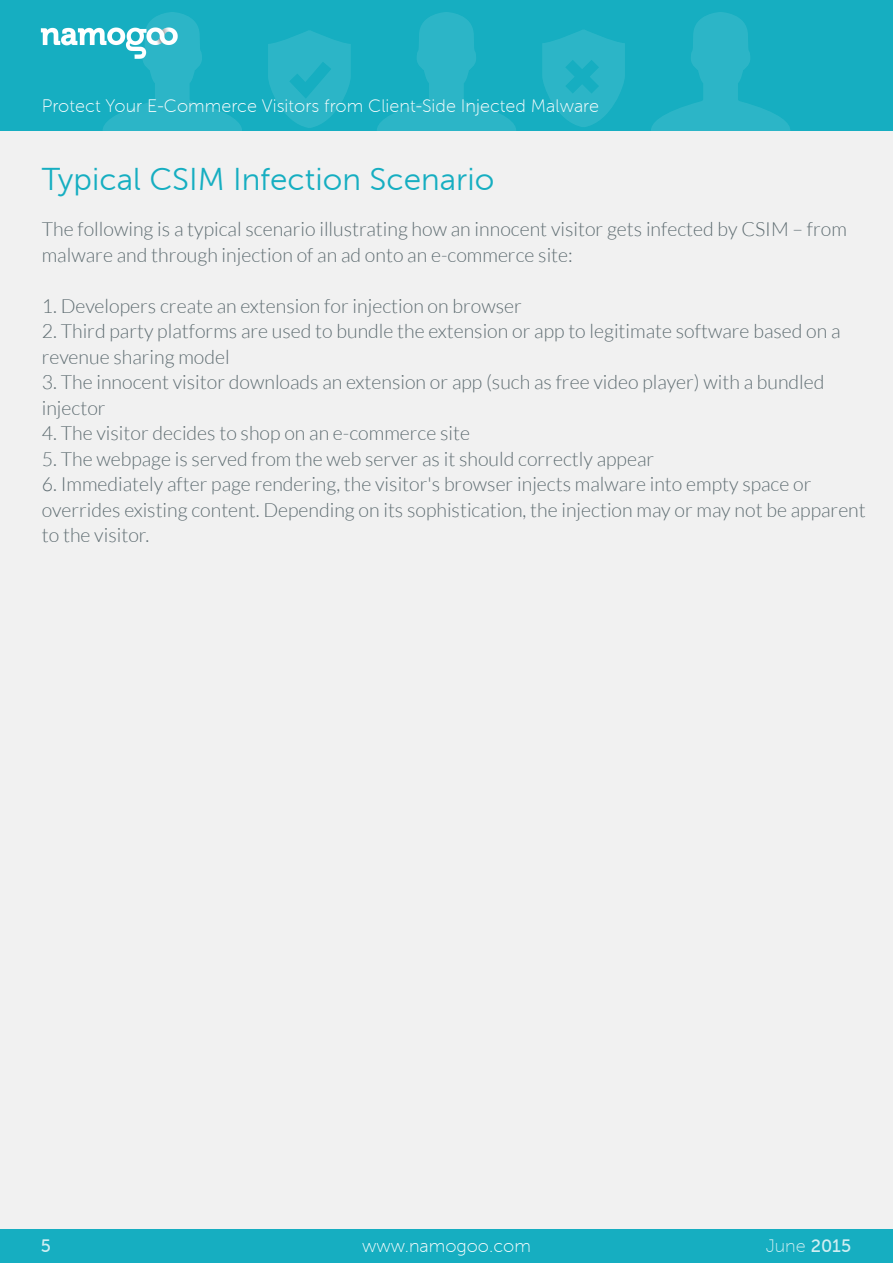
<style>
.page{position:relative;width:893px;height:1263px;background:#f1f1f1}
.page>*{position:absolute;margin:0;border:0;box-sizing:border-box;transform-origin:0 0}
.t1{font:31.5px "Museo Sans 300";color:#16aec1}
.t2{font:300 19.5px/25.5px "Lato";color:#5f6d72}
.t3{font:18px "Museo Sans 100";color:#fff}
.t4{font:18px "Museo Sans 500";color:#fff}
.s1{font-family:"Museo Sans 500"}
</style>
<div class="page">
<div style="left:0;top:0;width:893px;height:130px;background:#16aec1"></div>
<svg style="left:268px;top:30px;width:83px;height:98px"></svg>
<svg style="left:542px;top:30px;width:83px;height:97px"></svg>
<svg style="left:377px;top:12px;width:139px;height:118px"></svg>
<svg style="left:103px;top:12px;width:139px;height:118px"></svg>
<svg style="left:651px;top:12px;width:139px;height:118px"></svg>
<div style="left:0;top:1229px;width:893px;height:34px;background:#16aec1"></div>
<img style="left:41px;top:26px;width:138px;height:33px">
<p class="t3" style="left:42px;top:96px;width:559px">Protect Your E-Commerce Visitors from Client-Side Injected Malware</p>
<h1 class="t1" style="left:42px;top:162px;width:454px">Typical CSIM Infection Scenario</h1>
<p class="t2" style="left:42px;top:216px;width:807px">The following is a typical scenario illustrating how an innocent visitor gets infected by CSIM – from malware and through injection of an ad onto an e-commerce site:</p>
<p class="t2" style="left:42px;top:293px;width:482px">1. Developers create an extension for injection on browser</p>
<p class="t2" style="left:42px;top:318px;width:800px">2. Third party platforms are used to bundle the extension or app to legitimate software based on a revenue sharing model</p>
<p class="t2" style="left:42px;top:370px;width:784px">3. The innocent visitor downloads an extension or app (such as free video player) with a bundled injector</p>
<p class="t2" style="left:42px;top:421px;width:430px">4. The visitor decides to shop on an e-commerce site</p>
<p class="t2" style="left:42px;top:446px;width:614px">5. The webpage is served from the web server as it should correctly appear</p>
<p class="t2" style="left:42px;top:472px;width:825px">6. Immediately after page rendering, the visitor's browser injects malware into empty space or overrides existing content. Depending on its sophistication, the injection may or may not be apparent to the visitor.</p>
<p class="t4" style="left:40px;top:1236px;width:12px">5</p>
<p class="t3" style="left:362px;top:1237px;width:170px">www.namogoo.com</p>
<p class="t3" style="left:765px;top:1237px;width:87px">June <span class="s1">2015</span></p>
</div>
